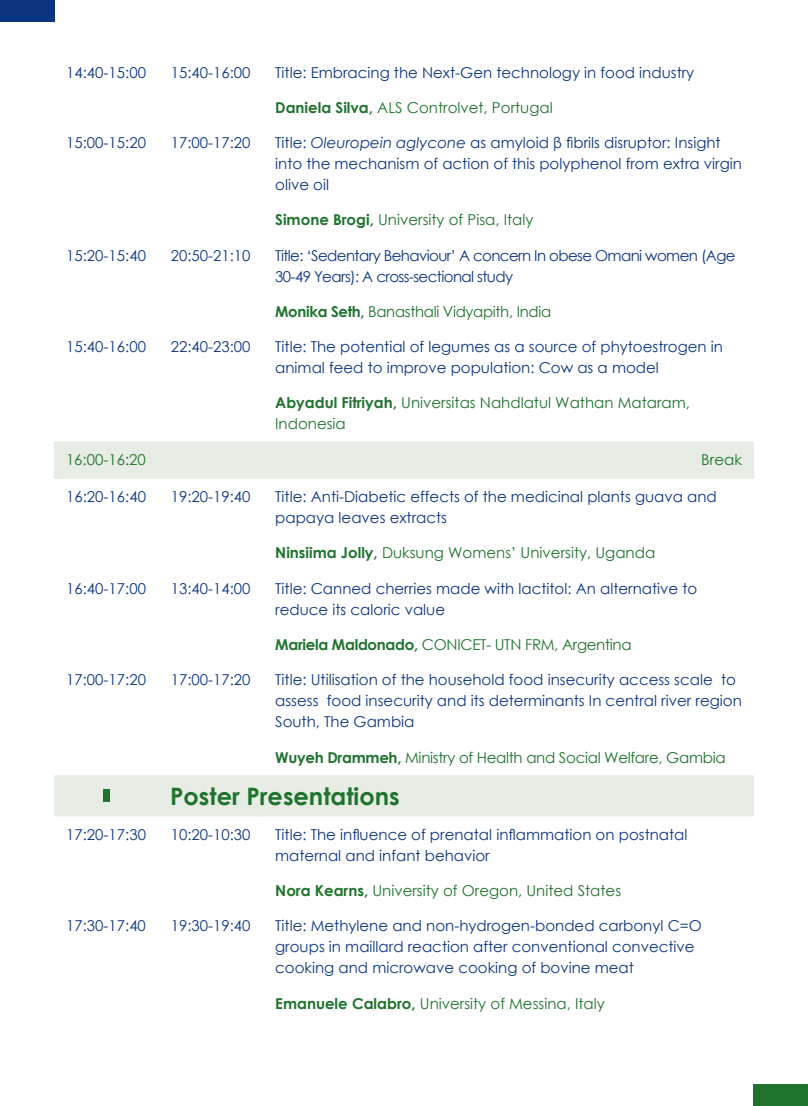
<style>
.page{position:relative;width:808px;height:1106px;background:#fff}
.page>*{position:absolute;margin:0;border:0;box-sizing:border-box;transform-origin:0 0}
.t1{font:700 24px "Century Gothic";color:#1f732d}
.t2{font:15px/21px "Century Gothic";color:#0c357f}
.t3{font:15px/21px "Century Gothic";color:#1f732d}
.t4{font:15px "Century Gothic";letter-spacing:-.02em;color:#1f732d}
.t5{font:15px/21px "Century Gothic";letter-spacing:-.04em;color:#0c357f}
.s1{font-weight:700}
.s2{font-style:italic}
</style>
<div class="page">
<svg style="left:54px;top:441px;width:700px;height:375px"></svg>
<hr style="left:263px;top:570px;width:491px;height:1px;background:#fff">
<hr style="left:263px;top:661px;width:491px;height:2px;background:#fff">
<hr style="left:263px;top:774px;width:491px;height:1px;background:#fff">
<hr style="left:54px;top:570px;width:104px;height:1px;background:#fff">
<hr style="left:158px;top:570px;width:105px;height:1px;background:#fff">
<hr style="left:54px;top:661px;width:104px;height:2px;background:#fff">
<hr style="left:158px;top:661px;width:105px;height:2px;background:#fff">
<hr style="left:54px;top:774px;width:104px;height:1px;background:#fff">
<hr style="left:158px;top:774px;width:105px;height:1px;background:#fff">
<hr style="left:262px;top:479px;width:2px;height:56px;background:#fff">
<hr style="left:262px;top:535px;width:2px;height:35px;background:#fff">
<hr style="left:262px;top:571px;width:2px;height:56px;background:#fff">
<hr style="left:262px;top:627px;width:2px;height:34px;background:#fff">
<hr style="left:262px;top:663px;width:2px;height:76px;background:#fff">
<hr style="left:262px;top:739px;width:2px;height:35px;background:#fff">
<div style="left:103px;top:789px;width:6px;height:13px;background:#1f732d"></div>
<div style="left:0;top:0;width:54px;height:22px;background:#0c357f"></div>
<div style="left:754px;top:1084px;width:54px;height:22px;background:#1f732d"></div>
<p class="t2" style="left:66px;top:62px;width:81px">14:40-15:00</p>
<p class="t2" style="left:171px;top:62px;width:81px">15:40-16:00</p>
<p class="t2" style="left:275px;top:62px;width:421px">Title: Embracing the Next-Gen technology in food industry</p>
<p class="t3" style="left:275px;top:97px;width:279px"><span class="s1">Daniela Silva,</span> ALS Controlvet, Portugal</p>
<p class="t2" style="left:66px;top:132px;width:81px">15:00-15:20</p>
<p class="t2" style="left:171px;top:132px;width:81px">17:00-17:20</p>
<p class="t2" style="left:275px;top:132px;width:468px">Title: <span class="s2">Oleuropein aglycone</span> as amyloid β fibrils disruptor: Insight into the mechanism of action of this polyphenol from extra virgin olive oil</p>
<p class="t3" style="left:275px;top:209px;width:260px"><span class="s1">Simone Brogi,</span> University of Pisa, Italy</p>
<p class="t2" style="left:66px;top:245px;width:81px">15:20-15:40</p>
<p class="t2" style="left:171px;top:245px;width:81px">20:50-21:10</p>
<p class="t5" style="left:275px;top:245px;width:462px">Title: ‘Sedentary Behaviour’ A concern In obese Omani women (Age<br>30-49 Years): A cross-sectional study</p>
<p class="t4" style="left:275px;top:301px;width:277px"><span class="s1">Monika Seth,</span> Banasthali Vidyapith, India</p>
<p class="t2" style="left:66px;top:336px;width:81px">15:40-16:00</p>
<p class="t2" style="left:171px;top:336px;width:81px">22:40-23:00</p>
<p class="t2" style="left:275px;top:336px;width:449px">Title: The potential of legumes as a source of phytoestrogen in animal feed to improve population: Cow as a model</p>
<p class="t3" style="left:275px;top:392px;width:416px"><span class="s1">Abyadul Fitriyah,</span> Universitas Nahdlatul Wathan Mataram,<br>Indonesia</p>
<p class="t3" style="left:66px;top:449px;width:81px">16:00-16:20</p>
<p class="t3" style="left:701px;top:449px;width:42px">Break</p>
<p class="t2" style="left:66px;top:486px;width:81px">16:20-16:40</p>
<p class="t2" style="left:171px;top:486px;width:81px">19:20-19:40</p>
<p class="t2" style="left:275px;top:486px;width:443px">Title: Anti-Diabetic effects of the medicinal plants guava and papaya leaves extracts</p>
<p class="t3" style="left:275px;top:542px;width:381px"><span class="s1">Ninsiima Jolly,</span> Duksung Womens’ University, Uganda</p>
<p class="t2" style="left:66px;top:578px;width:81px">16:40-17:00</p>
<p class="t2" style="left:171px;top:578px;width:81px">13:40-14:00</p>
<p class="t2" style="left:275px;top:578px;width:424px">Title: Canned cherries made with lactitol: An alternative to reduce its caloric value</p>
<p class="t4" style="left:275px;top:634px;width:358px"><span class="s1">Mariela Maldonado,</span> CONICET- UTN FRM, Argentina</p>
<p class="t2" style="left:66px;top:669px;width:81px">17:00-17:20</p>
<p class="t2" style="left:171px;top:669px;width:81px">17:00-17:20</p>
<p class="t2" style="left:275px;top:669px;width:468px">Title: Utilisation of the household food insecurity access scale to assess food insecurity and its determinants In central river region<br>South, The Gambia</p>
<p class="t4" style="left:275px;top:747px;width:452px"><span class="s1">Wuyeh Drammeh,</span> Ministry of Health and Social Welfare, Gambia</p>
<h1 class="t1" style="left:170px;top:778px;width:231px">Poster Presentations</h1>
<p class="t2" style="left:66px;top:824px;width:81px">17:20-17:30</p>
<p class="t2" style="left:171px;top:824px;width:81px">10:20-10:30</p>
<p class="t2" style="left:275px;top:824px;width:414px">Title: The influence of prenatal inflammation on postnatal maternal and infant behavior</p>
<p class="t3" style="left:275px;top:880px;width:347px"><span class="s1">Nora Kearns,</span> University of Oregon, United States</p>
<p class="t2" style="left:66px;top:915px;width:81px">17:30-17:40</p>
<p class="t2" style="left:171px;top:915px;width:81px">19:30-19:40</p>
<p class="t2" style="left:275px;top:915px;width:428px">Title: Methylene and non-hydrogen-bonded carbonyl C=O groups in maillard reaction after conventional convective cooking and microwave cooking of bovine meat</p>
<p class="t3" style="left:275px;top:992px;width:331px"><span class="s1">Emanuele Calabro,</span> University of Messina, Italy</p>
</div>
